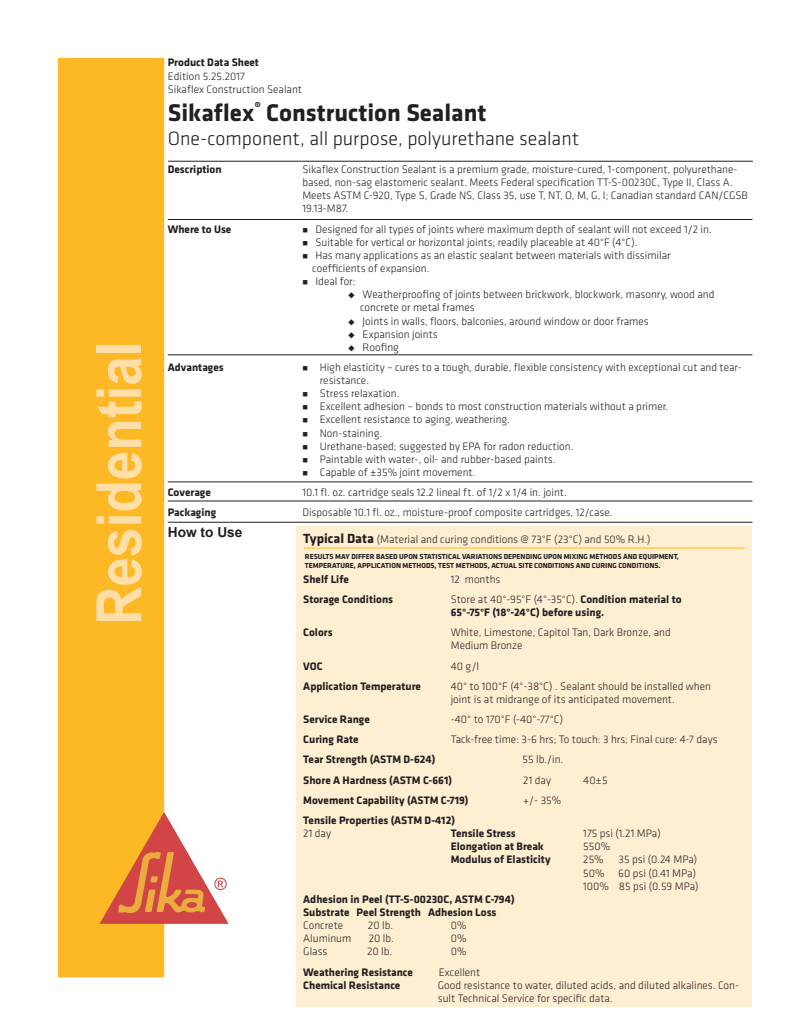
<style>
.page{position:relative;width:810px;height:1035px;background:#fff}
.page>*{position:absolute;margin:0;border:0;box-sizing:border-box;transform-origin:0 0}
.t1{font:700 62.5px "Arial";color:#ffdea7;scale:.85 1}
.t2{font:700 25px "Klavika";color:#231f20}
.t3{font:300 20px "Klavika";color:#231f20}
.t4{font:700 13.75px "Arial";color:#231f20}
.t5{font:300 11.25px/13.1px "Klavika";color:#231f20}
.t6{font:700 11.25px/13.1px "Klavika";color:#231f20}
.t7{font:700 7.5px/9px "Klavika";color:#231f20}
.s1{font-weight:700;font-size:13.75px}
.s2{font-weight:300}
</style>
<div class="page">
<div style="left:58px;top:58px;width:106px;height:919px;background:#fcb825"></div>
<svg style="left:100px;top:812px;width:129px;height:112px"></svg>
<hr style="left:168px;top:161px;width:585px;height:1px;background:#231f20">
<hr style="left:168px;top:219px;width:584px;height:1px;background:#231f20">
<hr style="left:168px;top:355px;width:584px;height:1px;background:#231f20">
<hr style="left:168px;top:482px;width:584px;height:1px;background:#231f20">
<hr style="left:168px;top:501px;width:584px;height:1px;background:#231f20">
<div style="left:296px;top:526px;width:455px;height:480px;background:#feefd2"></div>
<hr style="left:304px;top:548px;width:441px;height:1px;background:#fcb825">
<hr style="left:168px;top:522px;width:584px;height:1px;background:#231f20">
<h1 class="t1" style="left:78px;top:625px;width:335px;rotate:-90deg">Residential</h1>
<p class="t6" style="left:168px;top:56px;width:93px">Product Data Sheet</p>
<p class="t5" style="left:168px;top:69px;width:136px;line-height:13.5px">Edition 5.25.2017<br>Sikaflex Construction Sealant</p>
<h2 class="t2" style="left:168px;top:94px;width:320px">Sikaflex<sup>®</sup> Construction Sealant</h2>
<h3 class="t3" style="left:168px;top:126px;width:413px">One-component, all purpose, polyurethane sealant</h3>
<p class="t6" style="left:168px;top:162px;width:55px">Description</p>
<p class="t5" style="left:302px;top:163px;width:447px">Sikaflex Construction Sealant is a premium grade, moisture-cured, 1-component, polyurethane&shy;based, non-sag elastomeric sealant. Meets Federal specification TT-S-00230C, Type II, Class A.<br>Meets ASTM C-920, Type S, Grade NS, Class 35, use T, NT, O, M, G, I; Canadian standard CAN/CGSB 19.13-M87.</p>
<p class="t6" style="left:168px;top:222px;width:65px">Where to Use</p>
<p class="t5" style="left:302px;top:222px;width:411px">■ Designed for all types of joints where maximum depth of sealant will not exceed 1/2 in.</p>
<p class="t5" style="left:302px;top:235px;width:337px">■ Suitable for vertical or horizontal joints; readily placeable at 40°F (4°C).</p>
<p class="t5" style="left:312px;top:248px;width:360px;text-indent:-10px">■ Has many applications as an elastic sealant between materials with dissimilar coefficients of expansion.</p>
<p class="t5" style="left:302px;top:275px;width:55px">■ Ideal for:</p>
<p class="t5" style="left:360px;top:288px;width:356px;text-indent:-12px">◆ Weatherproofing of joints between brickwork, blockwork, masonry, wood and concrete or metal frames</p>
<p class="t5" style="left:348px;top:314px;width:303px">◆ Joints in walls, floors, balconies, around window or door frames</p>
<p class="t5" style="left:348px;top:327px;width:92px">◆ Expansion joints</p>
<p class="t5" style="left:348px;top:340px;width:53px">◆ Roofing</p>
<p class="t6" style="left:168px;top:360px;width:58px">Advantages</p>
<p class="t5" style="left:320px;top:361px;width:424px;text-indent:-17px">■ High elasticity – cures to a tough, durable, flexible consistency with exceptional cut and tear&shy;resistance.</p>
<p class="t5" style="left:302px;top:387px;width:99px">■ Stress relaxation.</p>
<p class="t5" style="left:302px;top:400px;width:367px">■ Excellent adhesion – bonds to most construction materials without a primer.</p>
<p class="t5" style="left:302px;top:413px;width:209px">■ Excellent resistance to aging, weathering.</p>
<p class="t5" style="left:302px;top:426px;width:81px">■ Non-staining.</p>
<p class="t5" style="left:302px;top:439px;width:273px">■ Urethane-based; suggested by EPA for radon reduction.</p>
<p class="t5" style="left:302px;top:452px;width:255px">■ Paintable with water-, oil- and rubber-based paints.</p>
<p class="t5" style="left:302px;top:466px;width:175px">■ Capable of ±35% joint movement.</p>
<p class="t6" style="left:168px;top:485px;width:45px">Coverage</p>
<p class="t5" style="left:302px;top:486px;width:266px">10.1 fl. oz. cartridge seals 12.2 lineal ft. of 1/2 x 1/4 in. joint.</p>
<p class="t6" style="left:168px;top:506px;width:50px">Packaging</p>
<p class="t5" style="left:302px;top:506px;width:312px">Disposable 10.1 fl. oz., moisture-proof composite cartridges, 12/case.</p>
<p class="t4" style="left:168px;top:523px;width:76px">How to Use</p>
<p class="t5" style="left:303px;top:533px;width:349px"><span class="s1">Typical Data</span> (Material and curing conditions @ 73°F (23°C) and 50% R.H.)</p>
<p class="t6" style="left:303px;top:573px;width:47px">Shelf Life</p>
<p class="t5" style="left:451px;top:573px;width:51px">12 months</p>
<p class="t6" style="left:303px;top:592px;width:91px">Storage Conditions</p>
<p class="t6" style="left:451px;top:592px;width:232px"><span class="s2">Store at 40°-95°F (4°-35°C).</span> Condition material to<br>65°-75°F (18°-24°C) before using.</p>
<p class="t6" style="left:303px;top:626px;width:31px">Colors</p>
<p class="t5" style="left:451px;top:626px;width:221px">White, Limestone, Capitol Tan, Dark Bronze, and<br>Medium Bronze</p>
<p class="t6" style="left:303px;top:659px;width:21px">VOC</p>
<p class="t5" style="left:451px;top:659px;width:30px">40 g/l</p>
<p class="t6" style="left:303px;top:679px;width:119px">Application Temperature</p>
<p class="t5" style="left:451px;top:679px;width:262px">40° to 100°F (4°-38°C) . Sealant should be installed when joint is at midrange of its anticipated movement.</p>
<p class="t6" style="left:303px;top:712px;width:68px">Service Range</p>
<p class="t5" style="left:451px;top:713px;width:114px">-40° to 170°F (-40°-77°C)</p>
<p class="t6" style="left:303px;top:733px;width:57px">Curing Rate</p>
<p class="t5" style="left:451px;top:733px;width:268px">Tack-free time: 3-6 hrs; To touch: 3 hrs; Final cure: 4-7 days</p>
<p class="t6" style="left:303px;top:753px;width:134px">Tear Strength (ASTM D-624)</p>
<p class="t5" style="left:523px;top:753px;width:42px">55 lb./in.</p>
<p class="t6" style="left:303px;top:773px;width:150px">Shore A Hardness (ASTM C-661)</p>
<p class="t5" style="left:523px;top:773px;width:29px">21 day</p>
<p class="t5" style="left:583px;top:773px;width:26px">40±5</p>
<p class="t6" style="left:303px;top:793px;width:167px">Movement Capability (ASTM C-719)</p>
<p class="t5" style="left:523px;top:793px;width:40px">+/- 35%</p>
<p class="t6" style="left:303px;top:813px;width:153px">Tensile Properties (ASTM D-412)</p>
<p class="t5" style="left:303px;top:827px;width:29px">21 day</p>
<p class="t6" style="left:451px;top:826px;width:67px">Tensile Stress</p>
<p class="t5" style="left:583px;top:827px;width:79px">175 psi (1.21 MPa)</p>
<p class="t6" style="left:451px;top:839px;width:95px">Elongation at Break</p>
<p class="t5" style="left:583px;top:840px;width:28px">550%</p>
<p class="t6" style="left:451px;top:853px;width:101px">Modulus of Elasticity</p>
<p class="t5" style="left:583px;top:853px;width:22px">25%</p>
<p class="t7" style="left:305px;top:552px;width:376px">RESULTS MAY DIFFER BASED UPON STATISTICAL VARIATIONS DEPENDING UPON MIXING METHODS AND EQUIPMENT,<br>TEMPERATURE, APPLICATION METHODS, TEST METHODS, ACTUAL SITE CONDITIONS AND CURING CONDITIONS.</p>
<p class="t5" style="left:583px;top:853px;width:117px;text-indent:35px">35 psi (0.24 MPa)<br>50% 60 psi (0.41 MPa)<br>100% 85 psi (0.59 MPa)</p>
<p class="t6" style="left:303px;top:892px;width:213px">Adhesion in Peel (TT-S-00230C, ASTM C-794)<br>Substrate Peel Strength Adhesion Loss</p>
<p class="t5" style="left:303px;top:919px;width:41px">Concrete</p>
<p class="t5" style="left:368px;top:919px;width:27px">20 lb.</p>
<p class="t5" style="left:451px;top:919px;width:17px">0%</p>
<p class="t5" style="left:303px;top:932px;width:50px">Aluminum</p>
<p class="t5" style="left:369px;top:932px;width:27px">20 lb.</p>
<p class="t5" style="left:451px;top:932px;width:17px">0%</p>
<p class="t5" style="left:303px;top:945px;width:26px">Glass</p>
<p class="t5" style="left:367px;top:945px;width:27px">20 lb.</p>
<p class="t5" style="left:451px;top:945px;width:17px">0%</p>
<p class="t6" style="left:303px;top:965px;width:111px">Weathering Resistance</p>
<p class="t5" style="left:439px;top:965px;width:43px">Excellent</p>
<p class="t6" style="left:303px;top:978px;width:99px">Chemical Resistance</p>
<p class="t5" style="left:438px;top:978px;width:303px">Good resistance to water, diluted acids, and diluted alkalines. Con&shy;sult Technical Service for specific data.</p>
</div>
